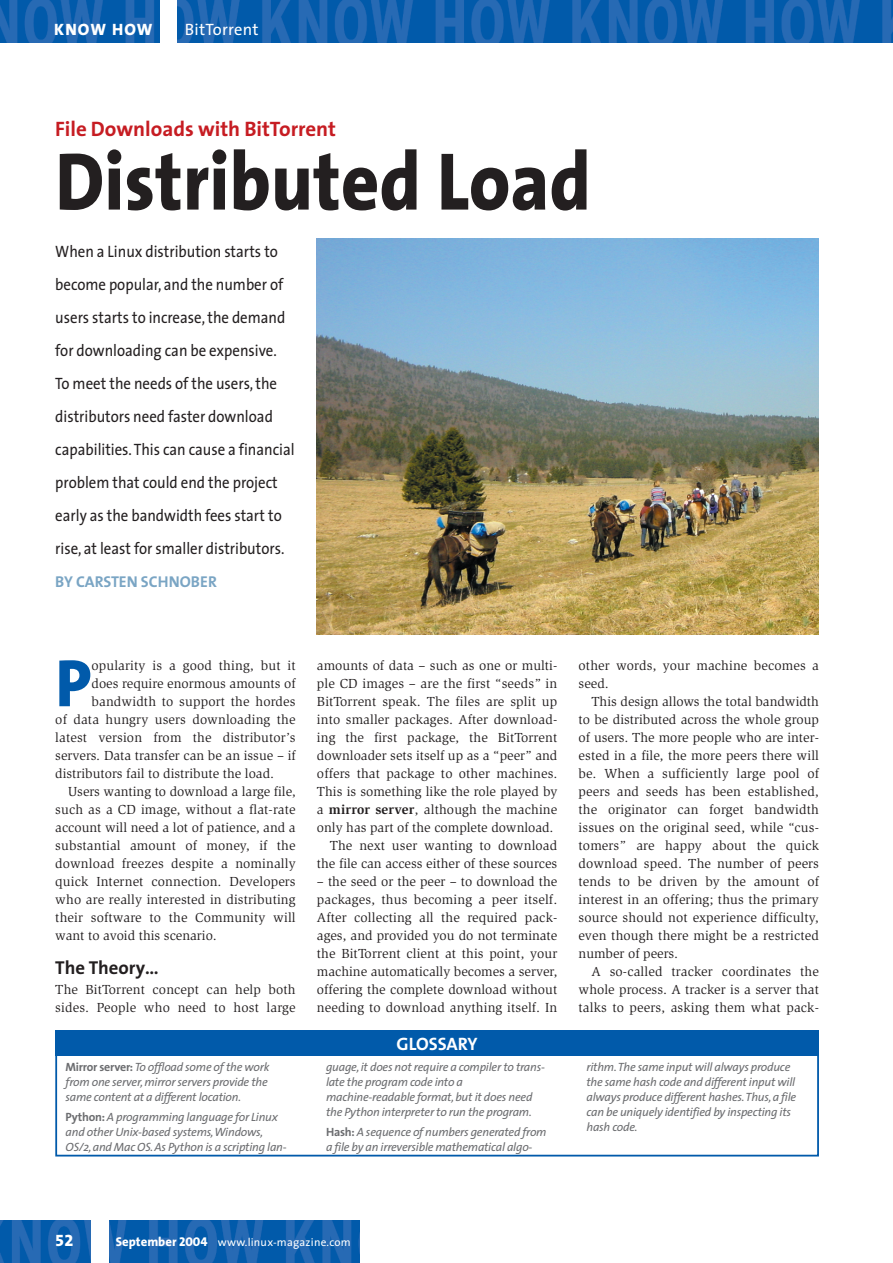
<style>
.page{position:relative;width:893px;height:1263px;background:#fff}
.page>*{position:absolute;margin:0;border:0;box-sizing:border-box;transform-origin:0 0}
.t1{font:800 82.5px "The Sans";color:#231f20;scale:.9 1}
.t2{font:800 67.65px "The Sans";color:#015aaa}
.t3{font:700 21px "The Sans";color:#c61c22}
.t4{font:700 18.75px "The Sans";color:#231f20}
.t5{font:18px "The Sans Bold Caps";color:#fff}
.t6{font:16.5px/33px "The Sans";color:#231f20;scale:.9 1}
.t7{font:16.5px "The Sans";letter-spacing:.02em;color:#fff}
.t8{font:16.5px "The Sans Extra Bold Caps";letter-spacing:.07em;color:#fff}
.t9{font:16.5px "The Sans Extra Bold Expert";color:#fff}
.t10{font:700 15.75px "The Sans";color:#7aa5c4}
.t11{font:13.5px/18px "Slimbach";letter-spacing:.01em;color:#231f20;text-align:justify}
.t12{font:italic 12px/15px "The Sans";letter-spacing:-.02em;color:#6c6d70}
.t13{font:11.25px "The Sans";letter-spacing:.02em;color:#fff}
.s1{font-weight:700;font-style:normal}
.s2{font-weight:700}
.s3{font-weight:800;font-size:12.75px}
.s4{font-family:"The Sans Extra Bold Caps";font-size:12.75px}
</style>
<div class="page">
<img style="left:317px;top:238px;width:502px;height:396px">
<img style="left:0;top:1220px;width:359px;height:43px">
<div style="left:91px;top:1220px;width:17px;height:43px;background:#fff"></div>
<svg style="left:0;top:0;width:892px;height:43px;background:#1361ae"></svg>
<div style="left:160px;top:0;width:17px;height:43px;background:#fff"></div>
<div style="left:55px;top:1043px;width:764px;height:114px;border:2px solid #015aaa"></div>
<div style="left:55px;top:1031px;width:764px;height:25px;background:#015aaa"></div>
<p class="t8" style="left:54px;top:20px;width:100px">KNOW HOW</p>
<p class="t7" style="left:185px;top:23px;width:75px">BitTorrent</p>
<h3 class="t3" style="left:55px;top:120px;width:282px">File Downloads with BitTorrent</h3>
<h1 class="t1" style="left:55px;top:148px;width:596px">Distributed Load</h1>
<p class="t6" style="left:55px;top:236px;width:267px">When a Linux distribution starts to become popular, and the number of users starts to increase, the demand for downloading can be expensive.<br>To meet the needs of the users, the distributors need faster download capabilities. This can cause a financial problem that could end the project early as the bandwidth fees start to rise, at least for smaller distributors.</p>
<p class="t10" style="left:55px;top:575px;width:163px">BY CARSTEN SCHNOBER</p>
<h2 class="t2" style="left:55px;top:656px;width:38px">P</h2>
<p class="t11" style="left:91px;top:658px;width:206px">opularity is a good thing, but it</p>
<p class="t11" style="left:91px;top:676px;width:206px">does require enormous amounts of</p>
<p class="t11" style="left:91px;top:694px;width:206px">bandwidth to support the hordes</p>
<p class="t11" style="left:55px;top:712px;width:242px">of data hungry users downloading the</p>
<p class="t11" style="left:55px;top:730px;width:242px">latest version from the distributor’s</p>
<p class="t11" style="left:55px;top:748px;width:242px">servers. Data transfer can be an issue – if</p>
<p class="t11" style="left:55px;top:766px;width:220px">distributors fail to distribute the load.</p>
<p class="t11" style="left:68px;top:784px;width:229px">Users wanting to download a large file,</p>
<p class="t11" style="left:55px;top:802px;width:242px">such as a CD image, without a flat-rate</p>
<p class="t11" style="left:55px;top:820px;width:242px">account will need a lot of patience, and a</p>
<p class="t11" style="left:55px;top:838px;width:242px">substantial amount of money, if the</p>
<p class="t11" style="left:55px;top:856px;width:242px">download freezes despite a nominally</p>
<p class="t11" style="left:55px;top:874px;width:242px">quick Internet connection. Developers</p>
<p class="t11" style="left:55px;top:892px;width:242px">who are really interested in distributing</p>
<p class="t11" style="left:55px;top:910px;width:242px">their software to the Community will</p>
<p class="t11" style="left:55px;top:928px;width:163px">want to avoid this scenario.</p>
<h3 class="t4" style="left:55px;top:960px;width:105px">The Theory…</h3>
<p class="t11" style="left:55px;top:982px;width:242px">The BitTorrent concept can help both sides. People who need to host large</p>
<p class="t12" style="left:66px;top:1061px;width:205px"><span class="s1">Mirror server:</span>To offload some of the work from one server, mirror servers provide the same content at a different location.</p>
<p class="t12" style="left:66px;top:1110px;width:223px"><span class="s1">Python:</span> A programming language for Linux and other Unix-based systems,Windows,<br>OS/2, and Mac OS. As Python is a scripting lan-</p>
<p class="t11" style="left:317px;top:658px;width:242px;text-align:right">amounts of data – such as one or multi&shy;ple CD images – are the first “seeds” in BitTorrent speak. The files are split up into smaller packages. After download&shy;ing the first package, the BitTorrent downloader sets itself up as a “peer” and offers that package to other machines.<br>This is something like the role played by a <span class="s2">mirror server</span>, although the machine only has part of the complete download.<br>The next user wanting to download the file can access either of these sources</p>
<p class="t11" style="left:317px;top:874px;width:242px">– the seed or the peer – to download the packages, thus becoming a peer itself.<br>After collecting all the required pack&shy;ages, and provided you do not terminate the BitTorrent client at this point, your machine automatically becomes a server, offering the complete download without needing to download anything itself. In</p>
<h3 class="t5" style="left:396px;top:1033px;width:83px">GLOSSARY</h3>
<p class="t12" style="left:326px;top:1061px;width:220px">guage, it does not require a compiler to trans&shy;late the program code into a machine-readable format, but it does need the Python interpreter to run the program.</p>
<p class="t12" style="left:326px;top:1125px;width:222px"><span class="s1">Hash:</span> A sequence of numbers generated from a file by an irreversible mathematical algo-</p>
<p class="t11" style="left:578px;top:658px;width:242px">other words, your machine becomes a seed.</p>
<p class="t11" style="left:578px;top:694px;width:242px;text-indent:13px">This design allows the total bandwidth to be distributed across the whole group of users. The more people who are inter&shy;ested in a file, the more peers there will be. When a sufficiently large pool of peers and seeds has been established, the originator can forget bandwidth issues on the original seed, while “cus&shy;tomers” are happy about the quick download speed. The number of peers tends to be driven by the amount of interest in an offering; thus the primary source should not experience difficulty, even though there might be a restricted number of peers.</p>
<p class="t11" style="left:578px;top:964px;width:242px;text-indent:13px">A so-called tracker coordinates the whole process. A tracker is a server that talks to peers, asking them what pack-</p>
<p class="t12" style="left:586px;top:1061px;width:211px">rithm.The same input will always produce the same hash code and different input will always produce different hashes.Thus, a file can be uniquely identified by inspecting its hash code.</p>
<p class="t9" style="left:55px;top:1231px;width:20px">52</p>
<p class="t13" style="left:116px;top:1238px;width:236px"><span class="s3">September</span> <span class="s4">2004</span> www.linux-magazine.com</p>
</div>
